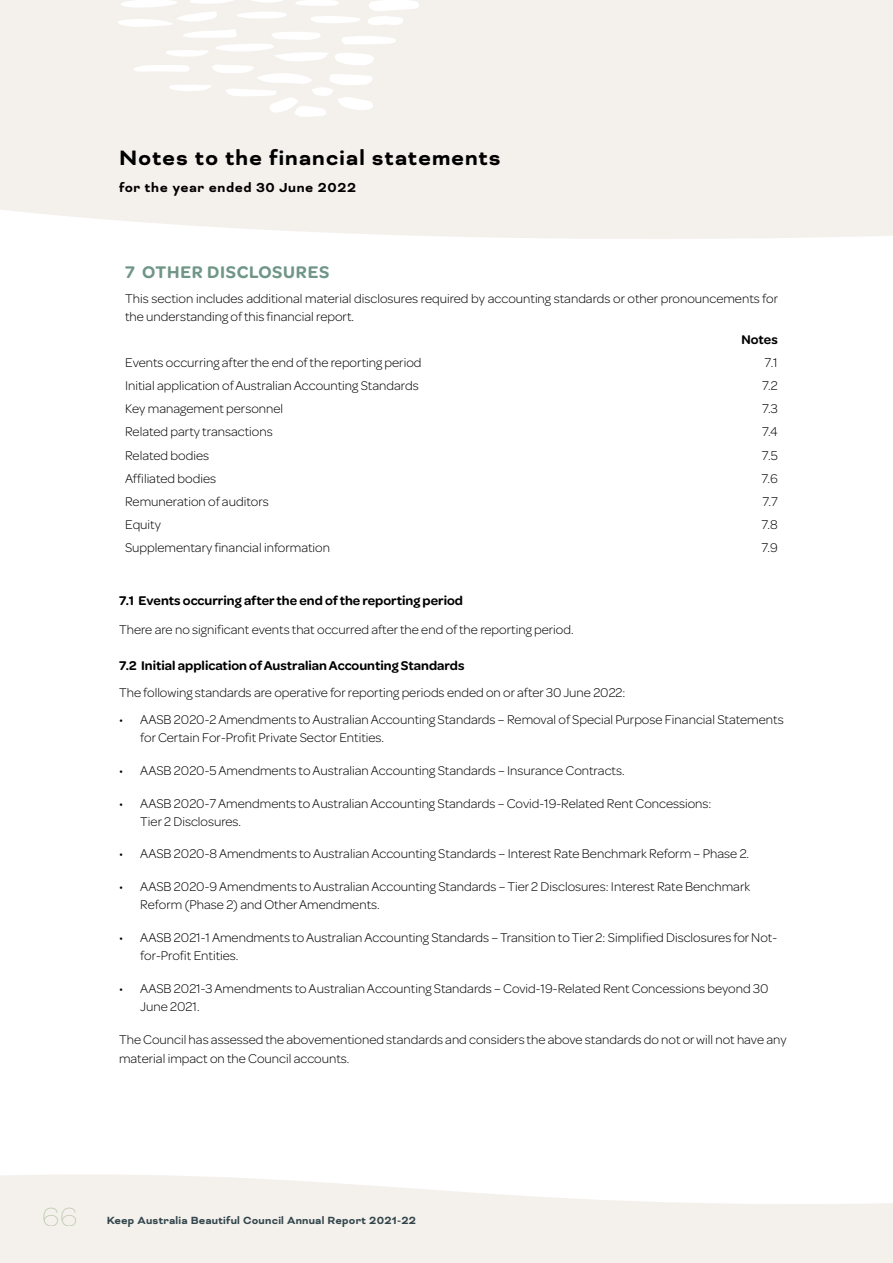
<style>
.page{position:relative;width:893px;height:1263px;background:#fff}
.page>*{position:absolute;margin:0;border:0;box-sizing:border-box;transform-origin:0 0}
.t1{font:100 30px "Bicyclette";color:#c1d3b8}
.SUB{font:700 24px "Bicyclette";letter-spacing:.04em;color:#000}
.Sub{font:600 18px "Omnes";letter-spacing:.04em;color:#709687}
.SUB-2{font:700 15px "Bicyclette";letter-spacing:.04em;color:#000}
.Text{font:300 13.5px/18px "Omnes";color:#000}
.Model_Body{font:300 13.5px/18px "Omnes";color:#000}
.Model_Table_Body{font:300 13.5px "Omnes";color:#000}
.Model_Heading_4{font:600 13.5px "Omnes";color:#000}
.Model_Table_Numbers{font:300 13.5px "Omnes";color:#000}
.Model_Table_Heading{font:600 13.5px "Omnes";color:#000}
.t2{font:700 12px "Bicyclette";letter-spacing:.02em;color:#344a50}
</style>
<div class="page">
<svg style="left:0;top:1174px;width:893px;height:89px;fill:#f4f0ec"></svg>
<div style="left:0;top:0;width:893px;height:239px;background:#f4f0ec"></div>
<svg style="left:112px;top:0;width:308px;height:117px"></svg>
<p class="SUB" style="left:119px;top:144px;width:383px">Notes to the financial statements</p>
<p class="SUB-2" style="left:119px;top:179px;width:239px">for the year ended 30 June 2022</p>
<p class="Sub" style="left:125px;top:260px;width:206px">7 OTHER DISCLOSURES</p>
<p class="Model_Body" style="left:125px;top:289px;width:655px">This section includes additional material disclosures required by accounting standards or other pronouncements for the understanding of this financial report.</p>
<p class="Model_Table_Heading" style="left:742px;top:330px;width:38px">Notes</p>
<p class="Model_Table_Body" style="left:125px;top:354px;width:298px">Events occurring after the end of the reporting period</p>
<p class="Model_Table_Numbers" style="left:765px;top:354px;width:15px">7.1</p>
<p class="Model_Table_Body" style="left:125px;top:377px;width:295px">Initial application of Australian Accounting Standards</p>
<p class="Model_Table_Numbers" style="left:762px;top:377px;width:17px">7.2</p>
<p class="Model_Table_Body" style="left:125px;top:400px;width:160px">Key management personnel</p>
<p class="Model_Table_Numbers" style="left:762px;top:400px;width:17px">7.3</p>
<p class="Model_Table_Body" style="left:125px;top:423px;width:149px">Related party transactions</p>
<p class="Model_Table_Numbers" style="left:762px;top:423px;width:17px">7.4</p>
<p class="Model_Table_Body" style="left:125px;top:446px;width:86px">Related bodies</p>
<p class="Model_Table_Numbers" style="left:762px;top:446px;width:17px">7.5</p>
<p class="Model_Table_Body" style="left:125px;top:469px;width:93px">Affiliated bodies</p>
<p class="Model_Table_Numbers" style="left:761px;top:469px;width:18px">7.6</p>
<p class="Model_Table_Body" style="left:125px;top:492px;width:145px">Remuneration of auditors</p>
<p class="Model_Table_Numbers" style="left:762px;top:492px;width:17px">7.7</p>
<p class="Model_Table_Body" style="left:125px;top:515px;width:37px">Equity</p>
<p class="Model_Table_Numbers" style="left:761px;top:515px;width:18px">7.8</p>
<p class="Model_Table_Body" style="left:125px;top:538px;width:206px">Supplementary financial information</p>
<p class="Model_Table_Numbers" style="left:761px;top:538px;width:18px">7.9</p>
<p class="Model_Heading_4" style="left:119px;top:591px;width:346px">7.1 Events occurring after the end of the reporting period</p>
<p class="Model_Table_Body" style="left:119px;top:620px;width:456px">There are no significant events that occurred after the end of the reporting period.</p>
<p class="Model_Heading_4" style="left:119px;top:656px;width:347px">7.2 Initial application of Australian Accounting Standards</p>
<p class="Model_Body" style="left:119px;top:683px;width:508px">The following standards are operative for reporting periods ended on or after 30 June 2022:</p>
<p class="Text" style="left:140px;top:709px;width:645px;text-indent:-21px">• AASB 2020-2 Amendments to Australian Accounting Standards – Removal of Special Purpose Financial Statements for Certain For-Profit Private Sector Entities.</p>
<p class="Text" style="left:119px;top:760px;width:507px">• AASB 2020-5 Amendments to Australian Accounting Standards – Insurance Contracts.</p>
<p class="Text" style="left:140px;top:793px;width:573px;text-indent:-21px">• AASB 2020-7 Amendments to Australian Accounting Standards – Covid-19-Related Rent Concessions:<br>Tier 2 Disclosures.</p>
<p class="Text" style="left:119px;top:844px;width:632px">• AASB 2020-8 Amendments to Australian Accounting Standards – Interest Rate Benchmark Reform – Phase 2.</p>
<p class="Text" style="left:140px;top:877px;width:611px;text-indent:-21px">• AASB 2020-9 Amendments to Australian Accounting Standards – Tier 2 Disclosures: Interest Rate Benchmark<br>Reform (Phase 2) and Other Amendments.</p>
<p class="Text" style="left:140px;top:928px;width:638px;text-indent:-21px">• AASB 2021-1 Amendments to Australian Accounting Standards – Transition to Tier 2: Simplified Disclosures for Not&shy;for-Profit Entities.</p>
<p class="Text" style="left:140px;top:979px;width:630px;text-indent:-21px">• AASB 2021-3 Amendments to Australian Accounting Standards – Covid-19-Related Rent Concessions beyond 30<br>June 2021.</p>
<p class="Model_Body" style="left:119px;top:1029px;width:669px;line-height:18.8px">The Council has assessed the abovementioned standards and considers the above standards do not or will not have any material impact on the Council accounts.</p>
<h1 class="t1" style="left:41px;top:1199px;width:38px">66</h1>
<p class="t2" style="left:106px;top:1213px;width:311px">Keep Australia Beautiful Council Annual Report 2021-22</p>
</div>
